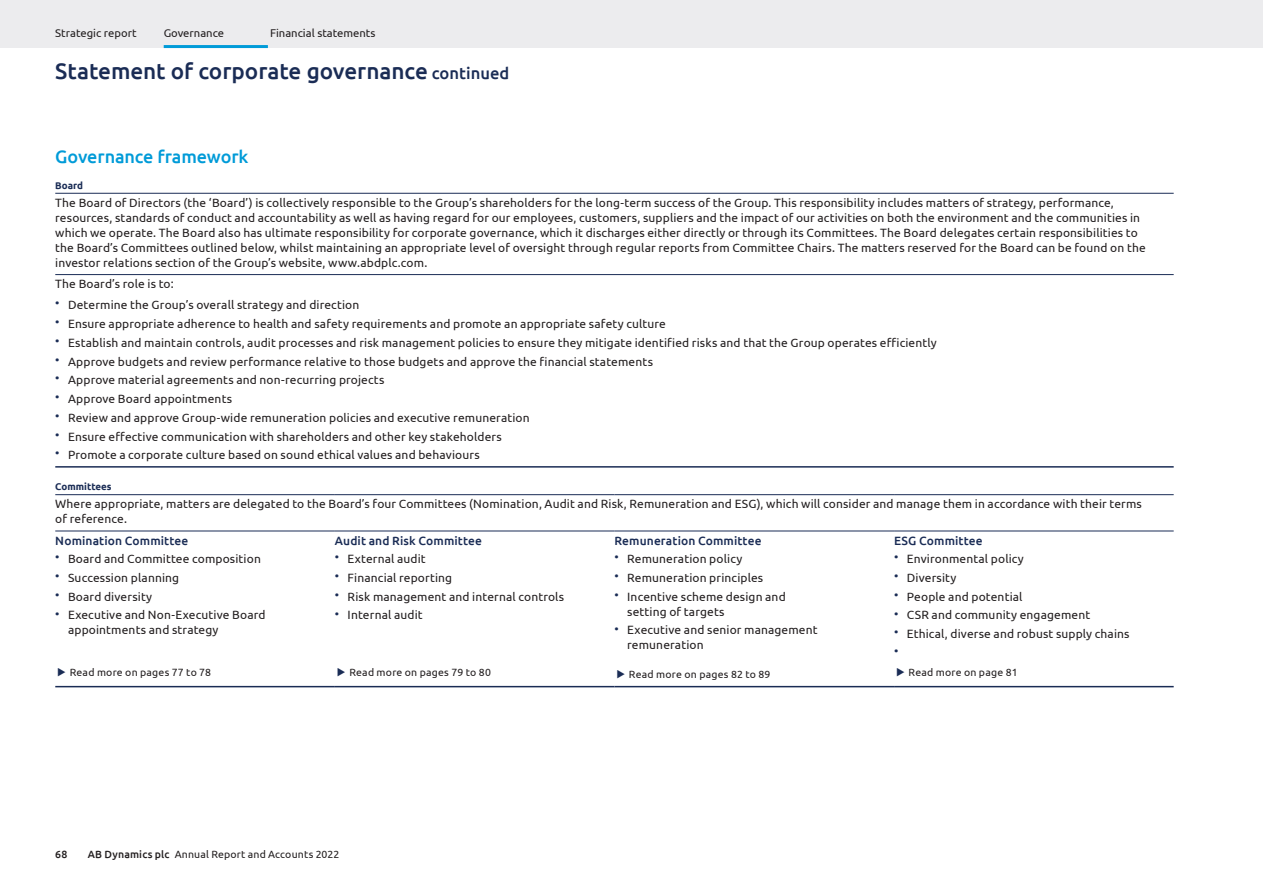
<style>
.page{position:relative;width:1263px;height:893px;background:#fff}
.page>*{position:absolute;margin:0;border:0;box-sizing:border-box;transform-origin:0 0}
.Page_Title{font:500 22.5px "Ubuntu";letter-spacing:-.005em;color:#1a2c55}
.Subhead_0{font:500 18px "Ubuntu";letter-spacing:-.005em;color:#009bd8}
.Body_Text{font:12px/15px "Ubuntu";letter-spacing:.01em;color:#231f20}
.Subhead_3{font:500 12px "Ubuntu";letter-spacing:.01em;color:#1a2c55}
.t1{font:12px "Ubuntu";color:#1a2c55}
.t2{font:11.25px "Ubuntu";color:#231f20}
.Page_Driver_Panel{font:10.5px "Ubuntu";letter-spacing:.02em;color:#231f20}
.t3{font:500 10.5px "Ubuntu";color:#231f20}
.Figshd_LFT{font:700 9.75px "Ubuntu";color:#1a2c55}
.s1{font-size:16.5px}
.s2{font-weight:500}
</style>
<div class="page">
<hr style="left:55px;top:193px;width:1119px;height:1px;background:#1a2c55">
<hr style="left:55px;top:466px;width:1119px;height:2px;background:#1a2c55">
<hr style="left:55px;top:274px;width:1119px;height:1px;background:#1a2c55">
<hr style="left:55px;top:686px;width:280px;height:1px;background:#1a2c55">
<hr style="left:335px;top:686px;width:279px;height:1px;background:#1a2c55">
<hr style="left:614px;top:686px;width:280px;height:1px;background:#1a2c55">
<hr style="left:894px;top:686px;width:280px;height:1px;background:#1a2c55">
<hr style="left:55px;top:494px;width:280px;height:1px;background:#1a2c55">
<hr style="left:335px;top:494px;width:279px;height:1px;background:#1a2c55">
<hr style="left:614px;top:494px;width:280px;height:1px;background:#1a2c55">
<hr style="left:894px;top:494px;width:280px;height:1px;background:#1a2c55">
<hr style="left:55px;top:531px;width:280px;height:1px;background:#1a2c55">
<hr style="left:335px;top:531px;width:279px;height:1px;background:#1a2c55">
<hr style="left:614px;top:531px;width:280px;height:1px;background:#1a2c55">
<hr style="left:894px;top:531px;width:280px;height:1px;background:#1a2c55">
<div style="left:0;top:0;width:1263px;height:48px;background:#ececee"></div>
<hr style="left:164px;top:45px;width:104px;height:3px;background:#009bd8">
<p class="t2" style="left:55px;top:27px;width:83px">Strategic report</p>
<p class="t2" style="left:164px;top:27px;width:62px">Governance</p>
<p class="t2" style="left:270px;top:27px;width:107px">Financial statements</p>
<p class="Page_Title" style="left:55px;top:57px;width:455px">Statement of corporate governance <span class="s1">continued</span></p>
<p class="Subhead_0" style="left:55px;top:145px;width:195px">Governance framework</p>
<p class="Figshd_LFT" style="left:55px;top:179px;width:29px">Board</p>
<p class="Body_Text" style="left:55px;top:195px;width:1092px">The Board of Directors (the ‘Board’) is collectively responsible to the Group’s shareholders for the long-term success of the Group. This responsibility includes matters of strategy, performance, resources, standards of conduct and accountability as well as having regard for our employees, customers, suppliers and the impact of our activities on both the environment and the communities in which we operate. The Board also has ultimate responsibility for corporate governance, which it discharges either directly or through its Committees. The Board delegates certain responsibilities to the Board’s Committees outlined below, whilst maintaining an appropriate level of oversight through regular reports from Committee Chairs. The matters reserved for the Board can be found on the investor relations section of the Group’s website, www.abdplc.com.</p>
<p class="Body_Text" style="left:55px;top:276px;width:120px">The Board’s role is to:</p>
<p class="Body_Text" style="left:55px;top:297px;width:305px"><sup>•</sup> Determine the Group’s overall strategy and direction</p>
<p class="Body_Text" style="left:55px;top:316px;width:612px"><sup>•</sup> Ensure appropriate adherence to health and safety requirements and promote an appropriate safety culture</p>
<p class="Body_Text" style="left:55px;top:335px;width:883px"><sup>•</sup> Establish and maintain controls, audit processes and risk management policies to ensure they mitigate identified risks and that the Group operates efficiently</p>
<p class="Body_Text" style="left:55px;top:353px;width:599px"><sup>•</sup> Approve budgets and review performance relative to those budgets and approve the financial statements</p>
<p class="Body_Text" style="left:55px;top:372px;width:331px"><sup>•</sup> Approve material agreements and non-recurring projects</p>
<p class="Body_Text" style="left:55px;top:391px;width:178px"><sup>•</sup> Approve Board appointments</p>
<p class="Body_Text" style="left:55px;top:410px;width:476px"><sup>•</sup> Review and approve Group-wide remuneration policies and executive remuneration</p>
<p class="Body_Text" style="left:55px;top:428px;width:448px"><sup>•</sup> Ensure effective communication with shareholders and other key stakeholders</p>
<p class="Body_Text" style="left:55px;top:447px;width:426px"><sup>•</sup> Promote a corporate culture based on sound ethical values and behaviours</p>
<p class="Figshd_LFT" style="left:55px;top:481px;width:58px">Committees</p>
<p class="Body_Text" style="left:55px;top:496px;width:1088px">Where appropriate, matters are delegated to the Board’s four Committees (Nomination, Audit and Risk, Remuneration and ESG), which will consider and manage them in accordance with their terms of reference.</p>
<p class="Subhead_3" style="left:55px;top:533px;width:135px">Nomination Committee</p>
<p class="Subhead_3" style="left:335px;top:533px;width:149px">Audit and Risk Committee</p>
<p class="Subhead_3" style="left:614px;top:533px;width:149px">Remuneration Committee</p>
<p class="Subhead_3" style="left:894px;top:533px;width:90px">ESG Committee</p>
<p class="Body_Text" style="left:55px;top:551px;width:207px"><sup>•</sup> Board and Committee composition</p>
<p class="Body_Text" style="left:55px;top:570px;width:125px"><sup>•</sup> Succession planning</p>
<p class="Body_Text" style="left:55px;top:588px;width:98px"><sup>•</sup> Board diversity</p>
<p class="Body_Text" style="left:68px;top:607px;width:199px;text-indent:-13px"><sup>•</sup> Executive and Non-Executive Board appointments and strategy</p>
<p class="Page_Driver_Panel" style="left:70px;top:665px;width:143px">Read more on pages 77 to 78</p>
<p class="Body_Text" style="left:335px;top:551px;width:92px"><sup>•</sup> External audit</p>
<p class="Body_Text" style="left:335px;top:570px;width:119px"><sup>•</sup> Financial reporting</p>
<p class="Body_Text" style="left:335px;top:588px;width:231px"><sup>•</sup> Risk management and internal controls</p>
<p class="Body_Text" style="left:335px;top:607px;width:89px"><sup>•</sup> Internal audit</p>
<p class="Body_Text" style="left:614px;top:551px;width:129px"><sup>•</sup> Remuneration policy</p>
<p class="Body_Text" style="left:614px;top:570px;width:150px"><sup>•</sup> Remuneration principles</p>
<p class="Body_Text" style="left:627px;top:588px;width:160px;text-indent:-13px"><sup>•</sup> Incentive scheme design and setting of targets</p>
<p class="Body_Text" style="left:627px;top:622px;width:192px;text-indent:-13px"><sup>•</sup> Executive and senior management remuneration</p>
<p class="Page_Driver_Panel" style="left:629px;top:667px;width:143px">Read more on pages 82 to 89</p>
<p class="Body_Text" style="left:894px;top:551px;width:131px"><sup>•</sup> Environmental policy</p>
<p class="Body_Text" style="left:894px;top:570px;width:64px"><sup>•</sup> Diversity</p>
<p class="Body_Text" style="left:894px;top:588px;width:130px"><sup>•</sup> People and potential</p>
<p class="Body_Text" style="left:894px;top:607px;width:198px"><sup>•</sup> CSR and community engagement</p>
<p class="Body_Text" style="left:894px;top:626px;width:237px"><sup>•</sup> Ethical, diverse and robust supply chains</p>
<p class="t1" style="left:894px;top:643px;width:6px">•</p>
<p class="Page_Driver_Panel" style="left:908px;top:665px;width:111px">Read more on page 81</p>
<p class="Page_Driver_Panel" style="left:349px;top:665px;width:143px">Read more on pages 79 to 80</p>
<p class="t3" style="left:55px;top:847px;width:14px">68</p>
<p class="Page_Driver_Panel" style="left:88px;top:848px;width:253px"><span class="s2">AB Dynamics plc</span> Annual Report and Accounts 2022</p>
</div>
